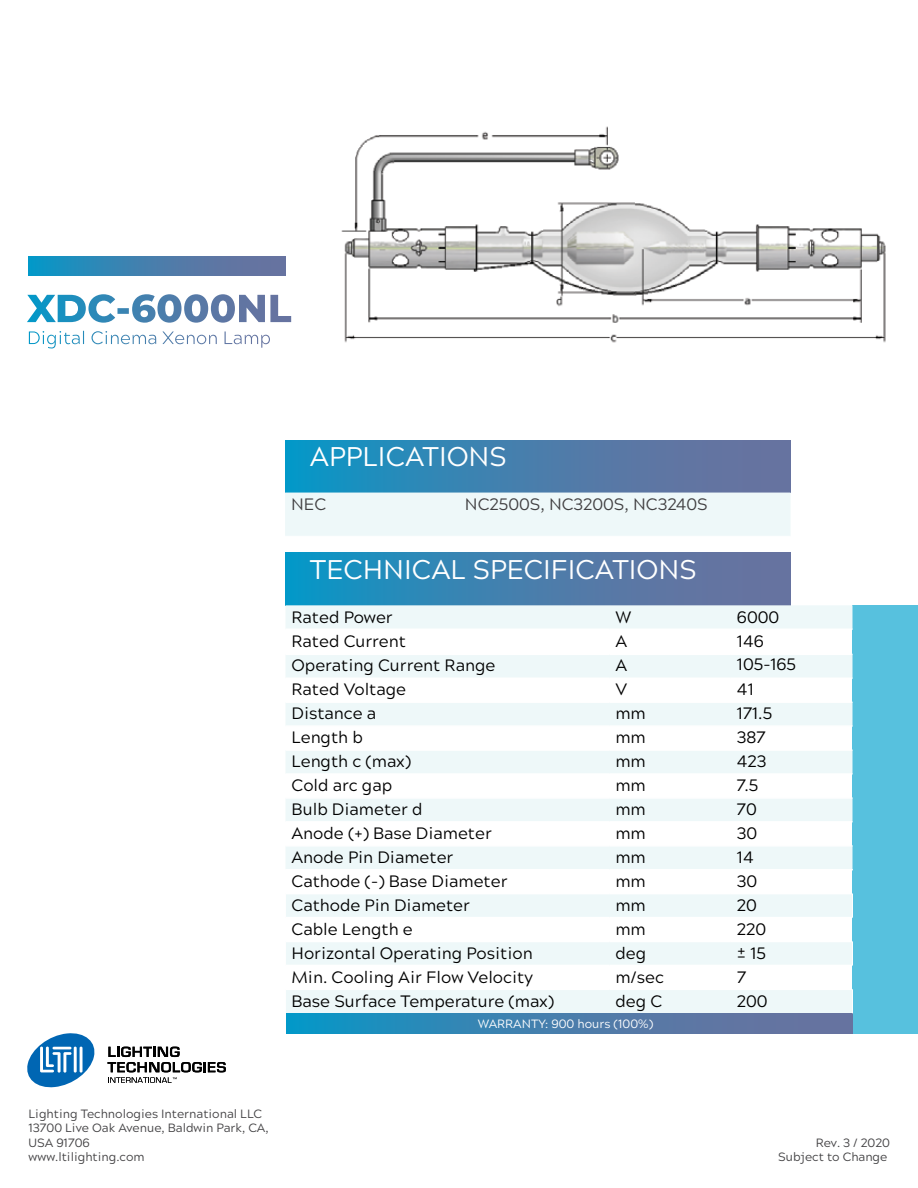
<style>
.page{position:relative;width:918px;height:1188px;background:#fff}
.page>*{position:absolute;margin:0;border:0;box-sizing:border-box;transform-origin:0 0}
.t1{font:27px "Acherus Grotesque";color:#fff}
.t2{font:16.5px "Acherus Grotesque";color:#000}
.t3{font:16.5px "Acherus Grotesque";color:#414042}
.t4{font:12px/14.4px "Acherus Grotesque";color:#414042}
.t5{font:12px "Acherus Grotesque";color:#fff}
</style>
<div class="page">
<div style="left:29px;top:256px;width:256px;height:20px;background:linear-gradient(to right,#1093c3,#756d9a)"></div>
<svg style="left:29px;top:331px;width:241px;height:17px"></svg>
<svg style="left:285px;top:553px;width:506px;height:52px;background:#4280ae"></svg>
<svg style="left:285px;top:440px;width:506px;height:53px;background:#4381ae"></svg>
<div style="left:853px;top:605px;width:65px;height:429px;background:#57c1de"></div>
<svg style="left:285px;top:605px;width:567px;height:408px;fill:#f0f9fa"></svg>
<div style="left:285px;top:1013px;width:567px;height:21px;background:linear-gradient(to right,#0f94c3,#766d9a)"></div>
<hr style="left:285px;top:629px;width:324px;height:1px;background:#fff">
<hr style="left:609px;top:629px;width:122px;height:1px;background:#fff">
<hr style="left:731px;top:629px;width:121px;height:1px;background:#fff">
<hr style="left:285px;top:654px;width:324px;height:1px;background:#fff">
<hr style="left:609px;top:654px;width:122px;height:1px;background:#fff">
<hr style="left:731px;top:654px;width:121px;height:1px;background:#fff">
<hr style="left:285px;top:678px;width:324px;height:1px;background:#fff">
<hr style="left:609px;top:678px;width:122px;height:1px;background:#fff">
<hr style="left:731px;top:678px;width:121px;height:1px;background:#fff">
<hr style="left:285px;top:701px;width:324px;height:2px;background:#fff">
<hr style="left:609px;top:701px;width:122px;height:2px;background:#fff">
<hr style="left:731px;top:701px;width:121px;height:2px;background:#fff">
<hr style="left:285px;top:725px;width:324px;height:2px;background:#fff">
<hr style="left:609px;top:725px;width:122px;height:2px;background:#fff">
<hr style="left:731px;top:725px;width:121px;height:2px;background:#fff">
<hr style="left:285px;top:749px;width:324px;height:2px;background:#fff">
<hr style="left:609px;top:749px;width:122px;height:2px;background:#fff">
<hr style="left:731px;top:749px;width:121px;height:2px;background:#fff">
<hr style="left:285px;top:773px;width:324px;height:2px;background:#fff">
<hr style="left:609px;top:773px;width:122px;height:2px;background:#fff">
<hr style="left:731px;top:773px;width:121px;height:2px;background:#fff">
<hr style="left:285px;top:797px;width:324px;height:2px;background:#fff">
<hr style="left:609px;top:797px;width:122px;height:2px;background:#fff">
<hr style="left:731px;top:797px;width:121px;height:2px;background:#fff">
<hr style="left:285px;top:821px;width:324px;height:2px;background:#fff">
<hr style="left:609px;top:821px;width:122px;height:2px;background:#fff">
<hr style="left:731px;top:821px;width:121px;height:2px;background:#fff">
<hr style="left:285px;top:845px;width:324px;height:2px;background:#fff">
<hr style="left:609px;top:845px;width:122px;height:2px;background:#fff">
<hr style="left:731px;top:845px;width:121px;height:2px;background:#fff">
<hr style="left:285px;top:869px;width:324px;height:1px;background:#fff">
<hr style="left:609px;top:869px;width:122px;height:1px;background:#fff">
<hr style="left:731px;top:869px;width:122px;height:1px;background:#fff">
<hr style="left:286px;top:893px;width:323px;height:1px;background:#fff">
<hr style="left:609px;top:893px;width:122px;height:1px;background:#fff">
<hr style="left:731px;top:893px;width:121px;height:1px;background:#fff">
<hr style="left:286px;top:917px;width:323px;height:1px;background:#fff">
<hr style="left:609px;top:917px;width:122px;height:1px;background:#fff">
<hr style="left:731px;top:917px;width:121px;height:1px;background:#fff">
<hr style="left:286px;top:941px;width:323px;height:1px;background:#fff">
<hr style="left:609px;top:941px;width:122px;height:1px;background:#fff">
<hr style="left:731px;top:941px;width:121px;height:1px;background:#fff">
<hr style="left:286px;top:965px;width:323px;height:1px;background:#fff">
<hr style="left:609px;top:965px;width:122px;height:1px;background:#fff">
<hr style="left:731px;top:965px;width:121px;height:1px;background:#fff">
<hr style="left:286px;top:989px;width:323px;height:1px;background:#fff">
<hr style="left:609px;top:989px;width:122px;height:1px;background:#fff">
<hr style="left:731px;top:989px;width:121px;height:1px;background:#fff">
<svg style="left:285px;top:870px;width:1px;height:119px"></svg>
<hr style="left:285px;top:989px;width:1px;height:48px;background:#fff">
<div style="left:285px;top:493px;width:505px;height:43px;background:#eef8f9"></div>
<svg style="left:27px;top:1033px;width:68px;height:54px"></svg>
<hr style="left:74px;top:1047px;width:3px;height:26px;background:#fff">
<hr style="left:80px;top:1047px;width:3px;height:26px;background:#fff">
<svg style="left:108px;top:1047px;width:118px;height:36px"></svg>
<svg style="left:27px;top:294px;width:264px;height:29px"></svg>
<img style="left:341px;top:126px;width:545px;height:217px">
<h1 class="t1" style="left:310px;top:434px;width:198px">APPLICATIONS</h1>
<p class="t3" style="left:291px;top:491px;width:37px">NEC</p>
<p class="t3" style="left:465px;top:491px;width:244px">NC2500S, NC3200S, NC3240S</p>
<h1 class="t1" style="left:310px;top:547px;width:388px">TECHNICAL SPECIFICATIONS</h1>
<p class="t2" style="left:291px;top:604px;width:103px">Rated Power</p>
<p class="t2" style="left:615px;top:604px;width:17px">W</p>
<p class="t2" style="left:737px;top:604px;width:44px">6000</p>
<p class="t2" style="left:291px;top:628px;width:116px">Rated Current</p>
<p class="t2" style="left:615px;top:628px;width:13px">A</p>
<p class="t2" style="left:737px;top:628px;width:28px">146</p>
<p class="t2" style="left:291px;top:652px;width:205px">Operating Current Range</p>
<p class="t2" style="left:615px;top:652px;width:13px">A</p>
<p class="t2" style="left:737px;top:651px;width:61px">105-165</p>
<p class="t2" style="left:291px;top:676px;width:116px">Rated Voltage</p>
<p class="t2" style="left:615px;top:676px;width:13px">V</p>
<p class="t2" style="left:737px;top:676px;width:18px">41</p>
<p class="t2" style="left:291px;top:700px;width:86px">Distance a</p>
<p class="t2" style="left:615px;top:700px;width:32px">mm</p>
<p class="t2" style="left:737px;top:700px;width:37px">171.5</p>
<p class="t2" style="left:291px;top:724px;width:73px">Length b</p>
<p class="t2" style="left:615px;top:724px;width:32px">mm</p>
<p class="t2" style="left:737px;top:724px;width:30px">387</p>
<p class="t2" style="left:291px;top:748px;width:121px">Length c (max)</p>
<p class="t2" style="left:615px;top:748px;width:32px">mm</p>
<p class="t2" style="left:737px;top:748px;width:31px">423</p>
<p class="t2" style="left:291px;top:772px;width:102px">Cold arc gap</p>
<p class="t2" style="left:615px;top:772px;width:32px">mm</p>
<p class="t2" style="left:737px;top:772px;width:23px">7.5</p>
<p class="t2" style="left:291px;top:796px;width:133px">Bulb Diameter d</p>
<p class="t2" style="left:615px;top:796px;width:32px">mm</p>
<p class="t2" style="left:737px;top:796px;width:22px">70</p>
<p class="t2" style="left:291px;top:820px;width:202px">Anode (+) Base Diameter</p>
<p class="t2" style="left:615px;top:820px;width:32px">mm</p>
<p class="t2" style="left:737px;top:820px;width:22px">30</p>
<p class="t2" style="left:291px;top:844px;width:163px">Anode Pin Diameter</p>
<p class="t2" style="left:615px;top:844px;width:32px">mm</p>
<p class="t2" style="left:737px;top:843px;width:18px">14</p>
<p class="t2" style="left:291px;top:868px;width:218px">Cathode (-) Base Diameter</p>
<p class="t2" style="left:615px;top:868px;width:32px">mm</p>
<p class="t2" style="left:737px;top:868px;width:22px">30</p>
<p class="t2" style="left:291px;top:892px;width:180px">Cathode Pin Diameter</p>
<p class="t2" style="left:615px;top:892px;width:32px">mm</p>
<p class="t2" style="left:737px;top:892px;width:21px">20</p>
<p class="t2" style="left:291px;top:916px;width:123px">Cable Length e</p>
<p class="t2" style="left:615px;top:916px;width:32px">mm</p>
<p class="t2" style="left:737px;top:916px;width:31px">220</p>
<p class="t2" style="left:291px;top:940px;width:243px">Horizontal Operating Position</p>
<p class="t2" style="left:615px;top:940px;width:32px">deg</p>
<p class="t2" style="left:737px;top:940px;width:31px">± 15</p>
<p class="t2" style="left:291px;top:964px;width:243px">Min. Cooling Air Flow Velocity</p>
<p class="t2" style="left:615px;top:964px;width:50px">m/sec</p>
<p class="t2" style="left:737px;top:964px;width:11px">7</p>
<p class="t2" style="left:291px;top:988px;width:264px">Base Surface Temperature (max)</p>
<p class="t2" style="left:615px;top:988px;width:48px">deg C</p>
<p class="t2" style="left:737px;top:988px;width:32px">200</p>
<p class="t5" style="left:478px;top:1014px;width:177px">WARRANTY: 900 hours (100%)</p>
<p class="t4" style="left:29px;top:1106px;width:242px">Lighting Technologies International LLC<br>13700 Live Oak Avenue, Baldwin Park, CA,<br>USA 91706<br>www.ltilighting.com</p>
<p class="t4" style="left:778px;top:1134px;width:113px;text-align:right">Rev. 3 / 2020<br>Subject to Change</p>
</div>
